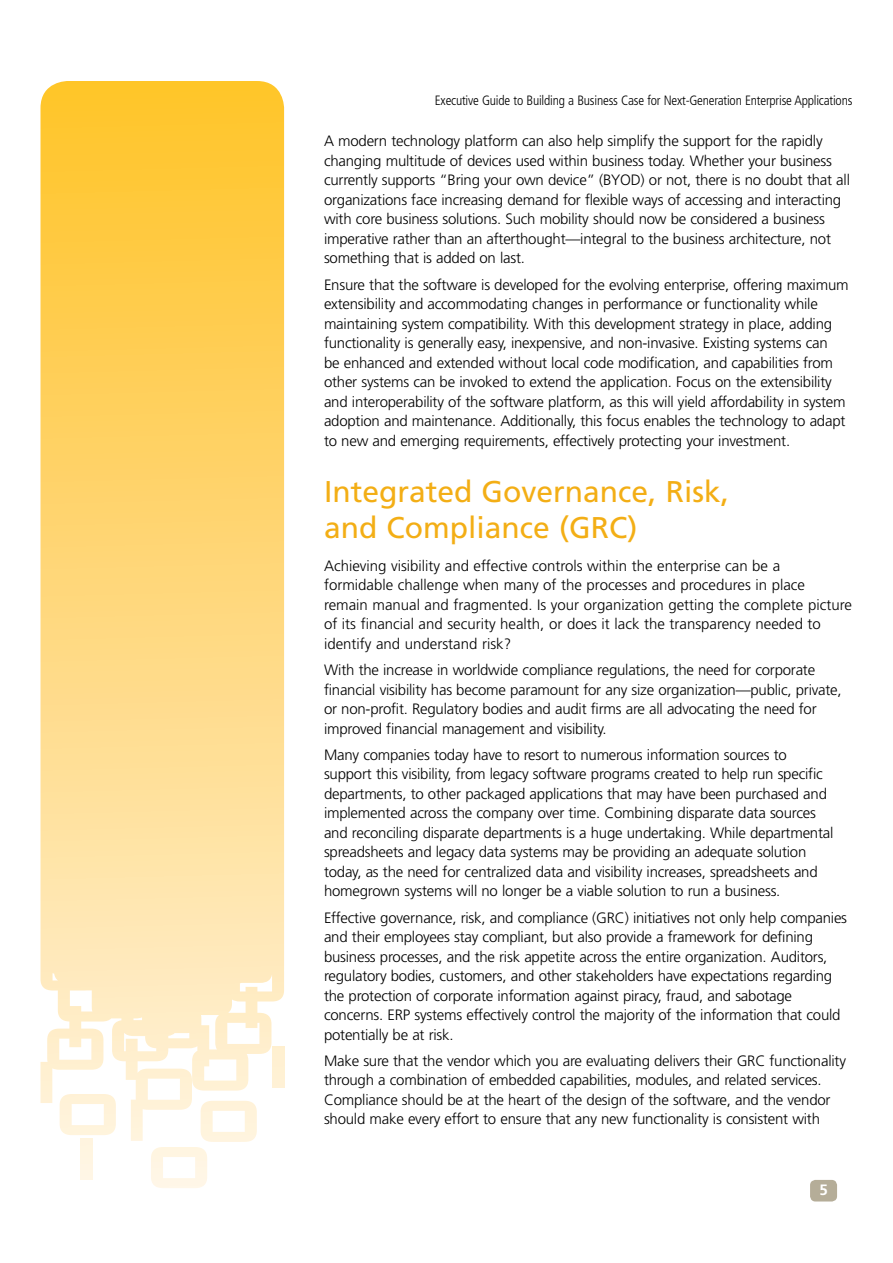
<style>
.page{position:relative;width:893px;height:1263px;background:#fff}
.page>*{position:absolute;margin:0;border:0;box-sizing:border-box;transform-origin:0 0}
.t1{font:30px/36px "Frutiger LT Std";color:#f3ae15}
.t2{font:300 15px/19.5px "Frutiger LT Std";letter-spacing:-.015em;color:#000}
.t3{font:700 15px "Frutiger LT Std";color:#fff}
.t4{font:300 condensed 13.5px "Frutiger LT Std";letter-spacing:-.015em;color:#000}
</style>
<div class="page">
<svg style="left:40px;top:81px;width:244px;height:1060px;background:#ffda80"></svg>
<div style="left:81px;top:1138px;width:11px;height:42px;background:#fff5e2"></div>
<svg style="left:151px;top:1101px;width:106px;height:87px"></svg>
<svg style="left:60px;top:1094px;width:56px;height:41px"></svg>
<div style="left:272px;top:1047px;width:12px;height:41px;background:#fff1d3"></div>
<div style="left:810px;top:1180px;width:27px;height:21px;background:#b5ad98;border-radius:5px"></div>
<p class="t4" style="left:435px;top:92px;width:419px">Executive Guide to Building a Business Case for Next-Generation Enterprise Applications</p>
<p class="t2" style="left:324px;top:132px;width:527px">A modern technology platform can also help simplify the support for the rapidly changing multitude of devices used within business today. Whether your business currently supports “Bring your own device” (BYOD) or not, there is no doubt that all organizations face increasing demand for flexible ways of accessing and interacting with core business solutions. Such mobility should now be considered a business imperative rather than an afterthought—integral to the business architecture, not something that is added on last.</p>
<p class="t2" style="left:324px;top:275px;width:526px">Ensure that the software is developed for the evolving enterprise, offering maximum extensibility and accommodating changes in performance or functionality while maintaining system compatibility. With this development strategy in place, adding functionality is generally easy, inexpensive, and non-invasive. Existing systems can<br>be enhanced and extended without local code modification, and capabilities from other systems can be invoked to extend the application. Focus on the extensibility and interoperability of the software platform, as this will yield affordability in system adoption and maintenance. Additionally, this focus enables the technology to adapt to new and emerging requirements, effectively protecting your investment.</p>
<h1 class="t1" style="left:324px;top:473px;width:407px">Integrated Governance, Risk, and Compliance (GRC)</h1>
<p class="t2" style="left:324px;top:556px;width:529px">Achieving visibility and effective controls within the enterprise can be a formidable challenge when many of the processes and procedures in place remain manual and fragmented. Is your organization getting the complete picture of its financial and security health, or does it lack the transparency needed to identify and understand risk?</p>
<p class="t2" style="left:324px;top:660px;width:519px">With the increase in worldwide compliance regulations, the need for corporate financial visibility has become paramount for any size organization—public, private, or non-profit. Regulatory bodies and audit firms are all advocating the need for improved financial management and visibility.</p>
<p class="t2" style="left:324px;top:745px;width:511px">Many companies today have to resort to numerous information sources to support this visibility, from legacy software programs created to help run specific departments, to other packaged applications that may have been purchased and implemented across the company over time. Combining disparate data sources and reconciling disparate departments is a huge undertaking. While departmental spreadsheets and legacy data systems may be providing an adequate solution today, as the need for centralized data and visibility increases, spreadsheets and homegrown systems will no longer be a viable solution to run a business.</p>
<p class="t2" style="left:324px;top:908px;width:525px">Effective governance, risk, and compliance (GRC) initiatives not only help companies and their employees stay compliant, but also provide a framework for defining business processes, and the risk appetite across the entire organization. Auditors, regulatory bodies, customers, and other stakeholders have expectations regarding the protection of corporate information against piracy, fraud, and sabotage concerns. ERP systems effectively control the majority of the information that could potentially be at risk.</p>
<p class="t2" style="left:324px;top:1051px;width:523px">Make sure that the vendor which you are evaluating delivers their GRC functionality through a combination of embedded capabilities, modules, and related services.<br>Compliance should be at the heart of the design of the software, and the vendor should make every effort to ensure that any new functionality is consistent with</p>
<p class="t3" style="left:819px;top:1181px;width:10px">5</p>
</div>
